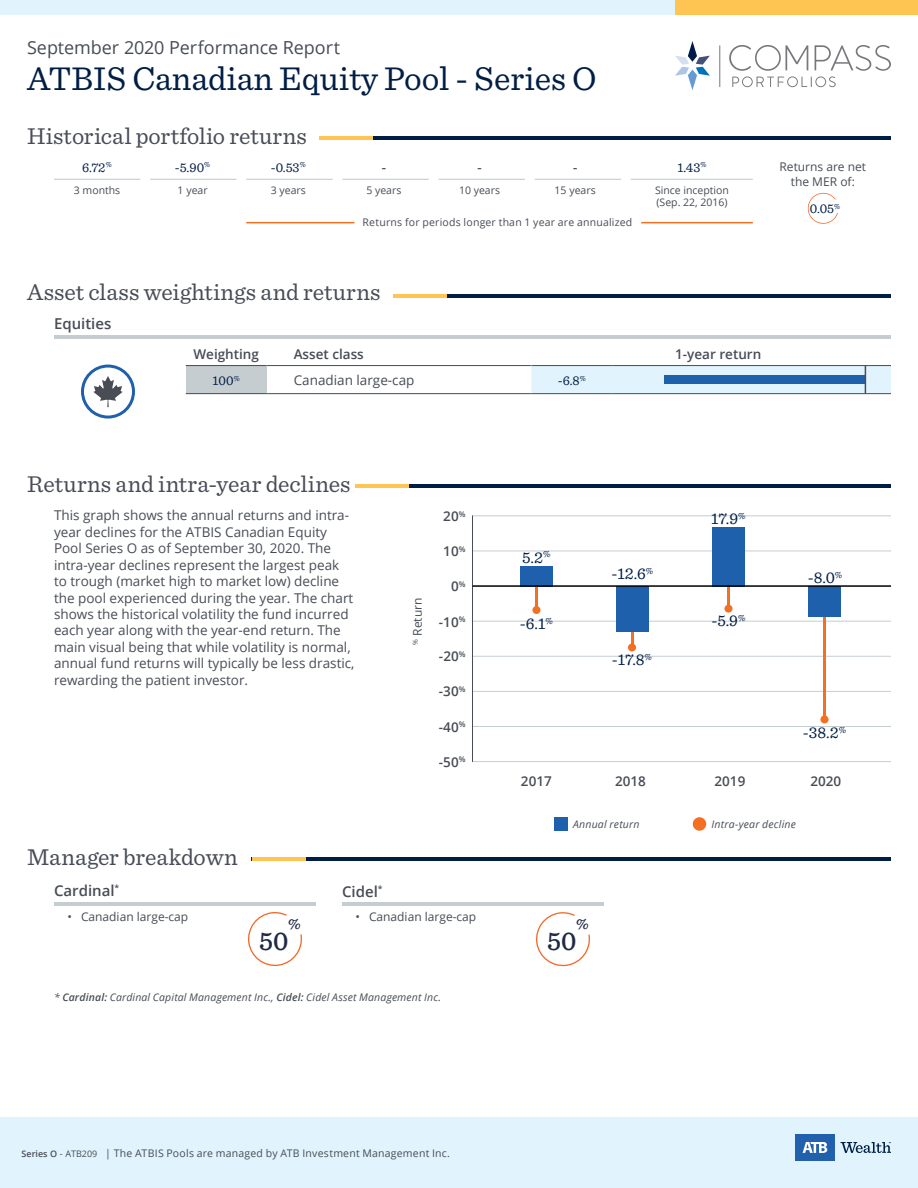
<style>
.page{position:relative;width:918px;height:1188px;background:#fff}
.page>*{position:absolute;margin:0;border:0;box-sizing:border-box;transform-origin:0 0}
.t1{font:34.5px "Sentinel";color:#001e45}
.t2{font:500 27px "Sentinel";color:#1f2a44}
.t3{font:24px "Sentinel";letter-spacing:.005em;color:#474c55}
.t4{font:18px "Open Sans";letter-spacing:-.005em;color:#474c55}
.t5{font:16.5px "Sentinel";color:#001e45}
.t6{font:500 15.75px "Sentinel";color:#1f2a44}
.t7{font:600 15px "Open Sans";color:#474c55}
.t8{font:13.5px/16.5px "Open Sans";color:#474c55}
.t9{font:600 13.5px "Open Sans";color:#474c55}
.t10{font:13.5px "Sentinel";color:#001e45}
.t11{font:12px/14.4px "Open Sans";color:#474c55;text-align:center}
.t12{font:10.5px "Open Sans";letter-spacing:.02em;color:#474c55}
.t13{font:italic 10.5px "Open Sans";letter-spacing:.015em;color:#474c55}
.t14{font:10.5px/12.6px "Open Sans";color:#474c55}
.t15{font:600 9px "Open Sans";color:#474c55}
.s1{font-weight:600}
.s2{font-weight:400}
</style>
<div class="page">
<div style="left:0;top:1118px;width:918px;height:70px;background:#e1f4fd"></div>
<svg style="left:729px;top:45px;width:162px;height:42px"></svg>
<svg style="left:719px;top:45px;width:1px;height:42px"></svg>
<svg style="left:675px;top:41px;width:35px;height:49px"></svg>
<div style="left:675px;top:0;width:243px;height:14px;background:#fec553"></div>
<div style="left:0;top:0;width:675px;height:14px;background:#e1f4fd"></div>
<div style="left:795px;top:1134px;width:39px;height:27px;background:#2160ad"></div>
<svg style="left:803px;top:1142px;width:24px;height:11px"></svg>
<svg style="left:841px;top:1142px;width:50px;height:11px"></svg>
<div style="left:186px;top:366px;width:81px;height:28px;background:#c6cdd1"></div>
<hr style="left:186px;top:365px;width:81px;height:1px;background:#474c55">
<hr style="left:267px;top:365px;width:264px;height:1px;background:#474c55">
<hr style="left:531px;top:365px;width:81px;height:1px;background:#474c55">
<hr style="left:612px;top:365px;width:279px;height:1px;background:#474c55">
<hr style="left:186px;top:393px;width:81px;height:1px;background:#474c55">
<hr style="left:267px;top:393px;width:264px;height:1px;background:#474c55">
<svg style="left:93px;top:376px;width:30px;height:31px"></svg>
<hr style="left:393px;top:294px;width:498px;height:3px;background:#001e45">
<hr style="left:393px;top:294px;width:54px;height:3px;background:#fec553">
<hr style="left:319px;top:137px;width:572px;height:3px;background:#001e45">
<hr style="left:319px;top:137px;width:54px;height:3px;background:#fec553">
<hr style="left:54px;top:179px;width:86px;height:1px;background:#c6cdd1">
<hr style="left:631px;top:179px;width:122px;height:1px;background:#c6cdd1">
<hr style="left:150px;top:179px;width:87px;height:1px;background:#c6cdd1">
<hr style="left:246px;top:179px;width:87px;height:1px;background:#c6cdd1">
<hr style="left:342px;top:179px;width:87px;height:1px;background:#c6cdd1">
<hr style="left:439px;top:179px;width:86px;height:1px;background:#c6cdd1">
<hr style="left:535px;top:179px;width:86px;height:1px;background:#c6cdd1">
<svg style="left:807px;top:192px;width:31px;height:32px"></svg>
<hr style="left:54px;top:335px;width:837px;height:3px;background:#c6cdd1">
<hr style="left:356px;top:484px;width:535px;height:4px;background:#001e45">
<hr style="left:355px;top:484px;width:54px;height:4px;background:#fec553">
<hr style="left:252px;top:858px;width:639px;height:3px;background:#001e45">
<hr style="left:252px;top:858px;width:54px;height:3px;background:#fec553">
<div style="left:81px;top:365px;width:54px;height:54px;border:3px solid #1f60ad;border-radius:50%"></div>
<div style="left:554px;top:817px;width:14px;height:14px;background:#1f60ad"></div>
<div style="left:693px;top:817px;width:13px;height:14px;background:#f36f21;border-radius:50%"></div>
<hr style="left:246px;top:222px;width:108px;height:1px;background:#f36f21">
<hr style="left:641px;top:222px;width:112px;height:1px;background:#f36f21">
<hr style="left:473px;top:726px;width:418px;height:1px;background:#c6cdd1">
<hr style="left:473px;top:621px;width:418px;height:1px;background:#c6cdd1">
<hr style="left:473px;top:515px;width:418px;height:1px;background:#c6cdd1">
<hr style="left:473px;top:761px;width:418px;height:1px;background:#c6cdd1">
<hr style="left:473px;top:656px;width:418px;height:1px;background:#c6cdd1">
<div style="left:520px;top:566px;width:33px;height:20px;background:#1f60ad"></div>
<hr style="left:473px;top:551px;width:418px;height:1px;background:#c6cdd1">
<hr style="left:473px;top:691px;width:418px;height:1px;background:#c6cdd1">
<hr style="left:535px;top:586px;width:3px;height:24px;background:#f36f21">
<div style="left:532px;top:606px;width:9px;height:8px;background:#f36f21;border-radius:50%"></div>
<hr style="left:631px;top:586px;width:2px;height:64px;background:#f36f21">
<div style="left:628px;top:644px;width:8px;height:7px;background:#f36f21;border-radius:50%"></div>
<hr style="left:727px;top:586px;width:3px;height:25px;background:#f36f21">
<div style="left:724px;top:605px;width:9px;height:8px;background:#f36f21;border-radius:50%"></div>
<div style="left:616px;top:586px;width:33px;height:45px;background:#1f60ad"></div>
<div style="left:712px;top:527px;width:33px;height:59px;background:#1f60ad"></div>
<hr style="left:472px;top:515px;width:1px;height:247px;background:#474c55">
<hr style="left:823px;top:586px;width:3px;height:133px;background:#f36f21">
<svg style="left:820px;top:715px;width:9px;height:8px"></svg>
<div style="left:808px;top:586px;width:33px;height:31px;background:#1f60ad"></div>
<hr style="left:473px;top:585px;width:418px;height:2px;background:#000">
<svg style="left:531px;top:366px;width:360px;height:28px;background:#b8d3e8"></svg>
<hr style="left:54px;top:902px;width:261px;height:3px;background:#c6cdd1">
<svg style="left:248px;top:912px;width:54px;height:54px"></svg>
<svg style="left:536px;top:912px;width:54px;height:55px"></svg>
<hr style="left:342px;top:902px;width:261px;height:4px;background:#c6cdd1">
<h3 class="t4" style="left:27px;top:35px;width:315px">September 2020 Performance Report</h3>
<h1 class="t1" style="left:27px;top:52px;width:571px">ATBIS Canadian Equity Pool - Series O</h1>
<h3 class="t3" style="left:27px;top:118px;width:281px">Historical portfolio returns</h3>
<p class="t10" style="left:82px;top:157px;width:31px">6.72<sup>%</sup></p>
<p class="t10" style="left:175px;top:157px;width:37px">-5.90<sup>%</sup></p>
<p class="t10" style="left:271px;top:157px;width:37px">-0.53<sup>%</sup></p>
<p class="t10" style="left:381px;top:157px;width:6px">-</p>
<p class="t10" style="left:477px;top:157px;width:6px">-</p>
<p class="t10" style="left:573px;top:157px;width:6px">-</p>
<p class="t10" style="left:677px;top:157px;width:31px">1.43<sup>%</sup></p>
<p class="t12" style="left:74px;top:183px;width:48px">3 months</p>
<p class="t12" style="left:178px;top:183px;width:32px">1 year</p>
<p class="t12" style="left:271px;top:183px;width:37px">3 years</p>
<p class="t12" style="left:366px;top:183px;width:37px">5 years</p>
<p class="t12" style="left:459px;top:183px;width:43px">10 years</p>
<p class="t12" style="left:555px;top:183px;width:43px">15 years</p>
<p class="t14" style="left:655px;top:183px;width:76px">Since inception (Sep. 22, 2016)</p>
<p class="t12" style="left:363px;top:215px;width:271px">Returns for periods longer than 1 year are annualized</p>
<p class="t11" style="left:780px;top:160px;width:88px">Returns are net the MER of:</p>
<p class="t10" style="left:810px;top:199px;width:32px">0.05<sup>%</sup></p>
<h3 class="t3" style="left:27px;top:274px;width:355px">Asset class weightings and returns</h3>
<p class="t7" style="left:54px;top:314px;width:59px">Equities</p>
<p class="t9" style="left:193px;top:345px;width:67px">Weighting</p>
<p class="t9" style="left:294px;top:345px;width:72px">Asset class</p>
<p class="t9" style="left:675px;top:345px;width:88px">1-year return</p>
<p class="t10" style="left:213px;top:370px;width:29px">100<sup>%</sup></p>
<p class="t8" style="left:294px;top:371px;width:122px">Canadian large-cap</p>
<p class="t10" style="left:558px;top:370px;width:29px">-6.8<sup>%</sup></p>
<h3 class="t3" style="left:27px;top:466px;width:325px">Returns and intra-year declines</h3>
<p class="t8" style="left:54px;top:507px;width:302px">This graph shows the annual returns and intra&shy;year declines for the ATBIS Canadian Equity Pool Series O as of September 30, 2020. The intra-year declines represent the largest peak to trough (market high to market low) decline the pool experienced during the year. The chart shows the historical volatility the fund incurred each year along with the year-end return. The main visual being that while volatility is normal, annual fund returns will typically be less drastic, rewarding the patient investor.</p>
<p class="t11" style="left:410px;top:645px;width:48px;rotate:-90deg"><sup>%</sup> Return</p>
<p class="t9" style="left:443px;top:507px;width:24px">20<sup>%</sup></p>
<p class="t9" style="left:443px;top:542px;width:24px">10<sup>%</sup></p>
<p class="t9" style="left:451px;top:577px;width:16px">0<sup>%</sup></p>
<p class="t9" style="left:439px;top:613px;width:28px">-10<sup>%</sup></p>
<p class="t9" style="left:439px;top:647px;width:28px">-20<sup>%</sup></p>
<p class="t9" style="left:439px;top:682px;width:28px">-30<sup>%</sup></p>
<p class="t9" style="left:439px;top:717px;width:28px">-40<sup>%</sup></p>
<p class="t9" style="left:439px;top:753px;width:28px">-50<sup>%</sup></p>
<p class="t5" style="left:522px;top:545px;width:30px">5.2<sup>%</sup></p>
<p class="t5" style="left:520px;top:612px;width:34px">-6.1<sup>%</sup></p>
<p class="t5" style="left:612px;top:561px;width:43px">-12.6<sup>%</sup></p>
<p class="t5" style="left:612px;top:647px;width:42px">-17.8<sup>%</sup></p>
<p class="t5" style="left:711px;top:506px;width:36px">17.9<sup>%</sup></p>
<p class="t5" style="left:711px;top:609px;width:36px">-5.9<sup>%</sup></p>
<p class="t9" style="left:521px;top:772px;width:32px">2017</p>
<p class="t9" style="left:615px;top:772px;width:32px">2018</p>
<p class="t9" style="left:715px;top:772px;width:32px">2019</p>
<p class="t5" style="left:808px;top:565px;width:36px">-8.0<sup>%</sup></p>
<p class="t5" style="left:803px;top:721px;width:45px">-38.2<sup>%</sup></p>
<p class="t9" style="left:811px;top:772px;width:32px">2020</p>
<h3 class="t3" style="left:27px;top:839px;width:212px">Manager breakdown</h3>
<p class="t7" style="left:54px;top:881px;width:67px">Cardinal<sup>*</sup></p>
<p class="t11" style="left:68px;top:909px;width:122px">• Canadian large-cap</p>
<p class="t6" style="left:288px;top:912px;width:14px">%</p>
<h2 class="t2" style="left:259px;top:920px;width:31px">50</h2>
<p class="t7" style="left:342px;top:881px;width:42px">Cidel<sup>*</sup></p>
<p class="t11" style="left:356px;top:909px;width:122px">• Canadian large-cap</p>
<p class="t13" style="left:54px;top:990px;width:389px">* <span class="s1">Cardinal:</span> Cardinal Capital Management Inc., <span class="s1">Cidel:</span> Cidel Asset Management Inc.</p>
<p class="t15" style="left:22px;top:1147px;width:77px">Series O <span class="s2">- ATB209</span></p>
<p class="t12" style="left:105px;top:1146px;width:346px">| The ATBIS Pools are managed by ATB Investment Management Inc.</p>
<p class="t13" style="left:573px;top:817px;width:68px">Annual return</p>
<p class="t13" style="left:712px;top:817px;width:86px">Intra-year decline</p>
<p class="t6" style="left:576px;top:912px;width:14px">%</p>
<h2 class="t2" style="left:547px;top:920px;width:31px">50</h2>
</div>
